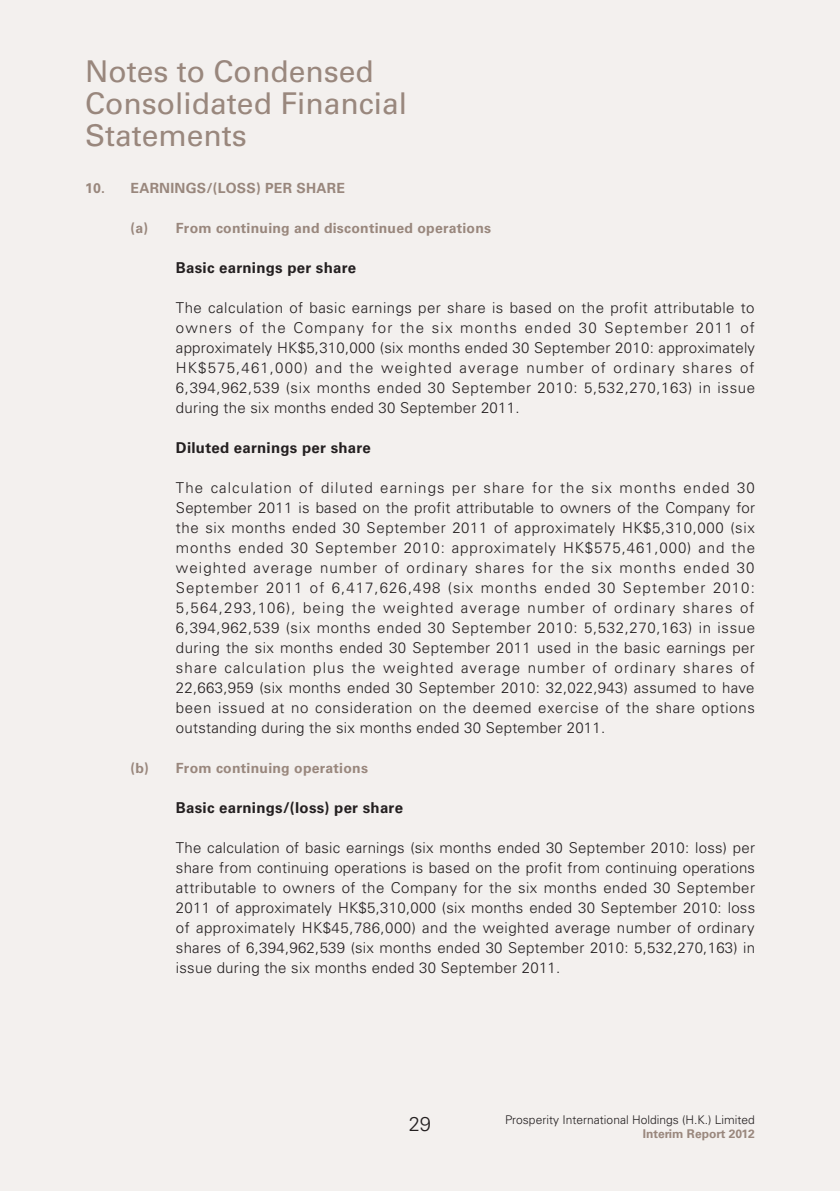
<style>
.page{position:relative;width:840px;height:1191px;background:#fff}
.page>*{position:absolute;margin:0;border:0;box-sizing:border-box;transform-origin:0 0}
.t1{font:30px/32px "Univers LT Std";color:#99877d}
.t2{font:300 20px "Univers LT Std";color:#231f20}
.t3{font:300 15px/20px "Univers LT Std";letter-spacing:.015em;color:#231f20;text-align:justify}
.t4{font:700 15px "Univers LT Std";letter-spacing:.015em;color:#231f20}
.t5{font:700 14px "Univers LT Std";letter-spacing:.015em;color:#99877d}
.t6{font:300 12px "Univers LT Std";color:#231f20}
.t7{font:700 12px "Univers LT Std";color:#99877d}
</style>
<div class="page">
<div style="left:0;top:0;width:839px;height:1191px;background:#f3f0ee"></div>
<h1 class="t1" style="left:85px;top:55px;width:323px">Notes to Condensed<br>Consolidated Financial<br>Statements</h1>
<p class="t5" style="left:85px;top:180px;width:261px">10. EARNINGS/(LOSS) PER SHARE</p>
<p class="t5" style="left:130px;top:220px;width:362px">(a) From continuing and discontinued operations</p>
<p class="t4" style="left:176px;top:259px;width:182px">Basic earnings per share</p>
<p class="t3" style="left:176px;top:298px;width:580px">The calculation of basic earnings per share is based on the profit attributable to owners of the Company for the six months ended 30 September 2011 of approximately HK$5,310,000 (six months ended 30 September 2010: approximately HK$575,461,000) and the weighted average number of ordinary shares of 6,394,962,539 (six months ended 30 September 2010: 5,532,270,163) in issue during the six months ended 30 September 2011.</p>
<p class="t4" style="left:176px;top:439px;width:196px">Diluted earnings per share</p>
<p class="t3" style="left:176px;top:478px;width:580px">The calculation of diluted earnings per share for the six months ended 30<br>September 2011 is based on the profit attributable to owners of the Company for the six months ended 30 September 2011 of approximately HK$5,310,000 (six months ended 30 September 2010: approximately HK$575,461,000) and the weighted average number of ordinary shares for the six months ended 30<br>September 2011 of 6,417,626,498 (six months ended 30 September 2010:<br>5,564,293,106), being the weighted average number of ordinary shares of 6,394,962,539 (six months ended 30 September 2010: 5,532,270,163) in issue during the six months ended 30 September 2011 used in the basic earnings per share calculation plus the weighted average number of ordinary shares of 22,663,959 (six months ended 30 September 2010: 32,022,943) assumed to have been issued at no consideration on the deemed exercise of the share options outstanding during the six months ended 30 September 2011.</p>
<p class="t5" style="left:130px;top:760px;width:239px">(b) From continuing operations</p>
<p class="t4" style="left:176px;top:799px;width:228px">Basic earnings/(loss) per share</p>
<p class="t3" style="left:176px;top:838px;width:580px">The calculation of basic earnings (six months ended 30 September 2010: loss) per share from continuing operations is based on the profit from continuing operations attributable to owners of the Company for the six months ended 30 September 2011 of approximately HK$5,310,000 (six months ended 30 September 2010: loss of approximately HK$45,786,000) and the weighted average number of ordinary shares of 6,394,962,539 (six months ended 30 September 2010: 5,532,270,163) in issue during the six months ended 30 September 2011.</p>
<h2 class="t2" style="left:408px;top:1111px;width:24px">29</h2>
<p class="t6" style="left:505px;top:1112px;width:251px">Prosperity International Holdings (H.K.) Limited</p>
<p class="t7" style="left:642px;top:1127px;width:113px">Interim Report 2012</p>
</div>
